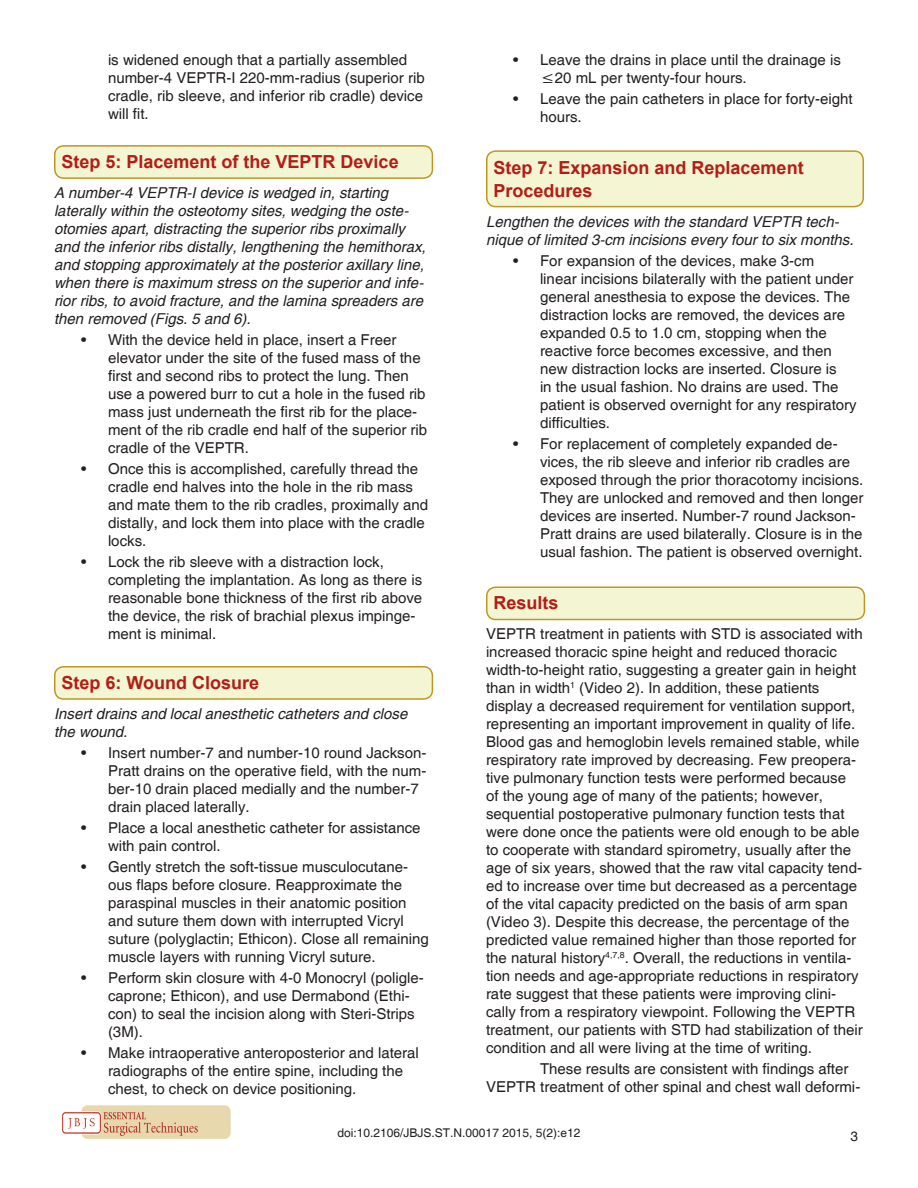
<style>
.page{position:relative;width:918px;height:1188px;background:#fff}
.page>*{position:absolute;margin:0;border:0;box-sizing:border-box;transform-origin:0 0}
.Heading1{font:700 18px/22.5px "Arial";color:#b41d15}
.Text_No_Indent{font:15px/18px "Helvetica";color:#231f20}
.Text_No_Indent_Ital{font:italic 15px/18px "Helvetica";color:#231f20}
.Text__last_paragraph{font:15px/18px "Helvetica";color:#231f20}
.t1{font:13.5px "Helvetica";color:#231f20}
.t2{font:12px "Helvetica";color:#231f20}
</style>
<div class="page">
<img style="left:62px;top:1105px;width:169px;height:34px">
<div style="left:487px;top:151px;width:376px;height:56px;background:#f3f5d3;border-radius:9px"></div>
<div style="left:486px;top:150px;width:378px;height:57px;border:2px solid #be9824;border-radius:9px"></div>
<div style="left:55px;top:146px;width:377px;height:32px;background:#f3f5d3;border-radius:9px"></div>
<div style="left:54px;top:145px;width:379px;height:34px;border:2px solid #be9824;border-radius:9px"></div>
<div style="left:55px;top:667px;width:377px;height:32px;background:#f3f5d3;border-radius:9px"></div>
<div style="left:54px;top:666px;width:379px;height:34px;border:2px solid #be9824;border-radius:9px"></div>
<div style="left:487px;top:587px;width:377px;height:33px;background:#f3f5d3;border-radius:9px"></div>
<div style="left:486px;top:586px;width:379px;height:34px;border:2px solid #be9824;border-radius:9px"></div>
<p class="Text_No_Indent" style="left:108px;top:51px;width:318px">is widened enough that a partially assembled number-4 VEPTR-I 220-mm-radius (superior rib cradle, rib sleeve, and inferior rib cradle) device will fit.</p>
<p class="Heading1" style="left:62px;top:151px;width:339px">Step 5: Placement of the VEPTR Device</p>
<p class="Text_No_Indent_Ital" style="left:54px;top:185px;width:373px">A number-4 VEPTR-I device is wedged in, starting laterally within the osteotomy sites, wedging the oste&shy;otomies apart, distracting the superior ribs proximally and the inferior ribs distally, lengthening the hemithorax, and stopping approximately at the posterior axillary line, when there is maximum stress on the superior and infe&shy;rior ribs, to avoid fracture, and the lamina spreaders are then removed (Figs. 5 and 6).</p>
<p class="Text_No_Indent" style="left:108px;top:332px;width:321px;text-indent:-27px">• With the device held in place, insert a Freer elevator under the site of the fused mass of the first and second ribs to protect the lung. Then use a powered burr to cut a hole in the fused rib mass just underneath the first rib for the place&shy;ment of the rib cradle end half of the superior rib cradle of the VEPTR.</p>
<p class="Text_No_Indent" style="left:108px;top:461px;width:322px;text-indent:-27px">• Once this is accomplished, carefully thread the cradle end halves into the hole in the rib mass and mate them to the rib cradles, proximally and distally, and lock them into place with the cradle locks.</p>
<p class="Text_No_Indent" style="left:108px;top:554px;width:316px;text-indent:-27px">• Lock the rib sleeve with a distraction lock, completing the implantation. As long as there is reasonable bone thickness of the first rib above the device, the risk of brachial plexus impinge&shy;ment is minimal.</p>
<p class="Heading1" style="left:62px;top:672px;width:199px">Step 6: Wound Closure</p>
<p class="Text_No_Indent_Ital" style="left:54px;top:705px;width:355px">Insert drains and local anesthetic catheters and close the wound.</p>
<p class="Text_No_Indent" style="left:108px;top:744px;width:320px;text-indent:-27px">• Insert number-7 and number-10 round Jackson-Pratt drains on the operative field, with the num&shy;ber-10 drain placed medially and the number-7 drain placed laterally.</p>
<p class="Text_No_Indent" style="left:108px;top:819px;width:314px;text-indent:-27px">• Place a local anesthetic catheter for assistance with pain control.</p>
<p class="Text_No_Indent" style="left:108px;top:858px;width:322px;text-indent:-27px">• Gently stretch the soft-tissue musculocutane&shy;ous flaps before closure. Reapproximate the paraspinal muscles in their anatomic position and suture them down with interrupted Vicryl suture (polyglactin; Ethicon). Close all remaining muscle layers with running Vicryl suture.</p>
<p class="Text_No_Indent" style="left:108px;top:969px;width:317px;text-indent:-27px">• Perform skin closure with 4-0 Monocryl (poligle&shy;caprone; Ethicon), and use Dermabond (Ethi&shy;con) to seal the incision along with Steri-Strips (3M).</p>
<p class="Text_No_Indent" style="left:108px;top:1044px;width:312px;text-indent:-27px">• Make intraoperative anteroposterior and lateral radiographs of the entire spine, including the chest, to check on device positioning.</p>
<p class="Text_No_Indent" style="left:540px;top:51px;width:302px;text-indent:-27px">• Leave the drains in place until the drainage is ≤20 mL per twenty-four hours.</p>
<p class="Text_No_Indent" style="left:540px;top:90px;width:314px;text-indent:-27px">• Leave the pain catheters in place for forty-eight hours.</p>
<p class="Heading1" style="left:494px;top:157px;width:312px">Step 7: Expansion and Replacement<br>Procedures</p>
<p class="Text_No_Indent_Ital" style="left:486px;top:213px;width:369px">Lengthen the devices with the standard VEPTR tech&shy;nique of limited 3-cm incisions every four to six months.</p>
<p class="Text_No_Indent" style="left:540px;top:252px;width:318px;text-indent:-27px">• For expansion of the devices, make 3-cm<br>linear incisions bilaterally with the patient under general anesthesia to expose the devices. The distraction locks are removed, the devices are expanded 0.5 to 1.0 cm, stopping when the reactive force becomes excessive, and then new distraction locks are inserted. Closure is<br>in the usual fashion. No drains are used. The patient is observed overnight for any respiratory difficulties.</p>
<p class="Text_No_Indent" style="left:540px;top:435px;width:325px;text-indent:-27px">• For replacement of completely expanded de&shy;vices, the rib sleeve and inferior rib cradles are exposed through the prior thoracotomy incisions.<br>They are unlocked and removed and then longer devices are inserted. Number-7 round Jackson-Pratt drains are used bilaterally. Closure is in the usual fashion. The patient is observed overnight.</p>
<p class="Heading1" style="left:494px;top:592px;width:67px">Results</p>
<p class="Text_No_Indent" style="left:486px;top:626px;width:378px">VEPTR treatment in patients with STD is associated with increased thoracic spine height and reduced thoracic width-to-height ratio, suggesting a greater gain in height than in width<sup>1</sup> (Video 2). In addition, these patients display a decreased requirement for ventilation support, representing an important improvement in quality of life.<br>Blood gas and hemoglobin levels remained stable, while respiratory rate improved by decreasing. Few preopera&shy;tive pulmonary function tests were performed because<br>of the young age of many of the patients; however, sequential postoperative pulmonary function tests that were done once the patients were old enough to be able to cooperate with standard spirometry, usually after the age of six years, showed that the raw vital capacity tend&shy;ed to increase over time but decreased as a percentage of the vital capacity predicted on the basis of arm span (Video 3). Despite this decrease, the percentage of the predicted value remained higher than those reported for the natural history<sup>4,7,8</sup>. Overall, the reductions in ventila&shy;tion needs and age-appropriate reductions in respiratory rate suggest that these patients were improving clini&shy;cally from a respiratory viewpoint. Following the VEPTR treatment, our patients with STD had stabilization of their condition and all were living at the time of writing.</p>
<p class="Text__last_paragraph" style="left:486px;top:1061px;width:376px;text-indent:54px">These results are consistent with findings after<br>VEPTR treatment of other spinal and chest wall deformi-</p>
<p class="t2" style="left:338px;top:1126px;width:244px">doi:10.2106/JBJS.ST.N.00017 2015, 5(2):e12</p>
<p class="t1" style="left:850px;top:1128px;width:9px">3</p>
</div>
